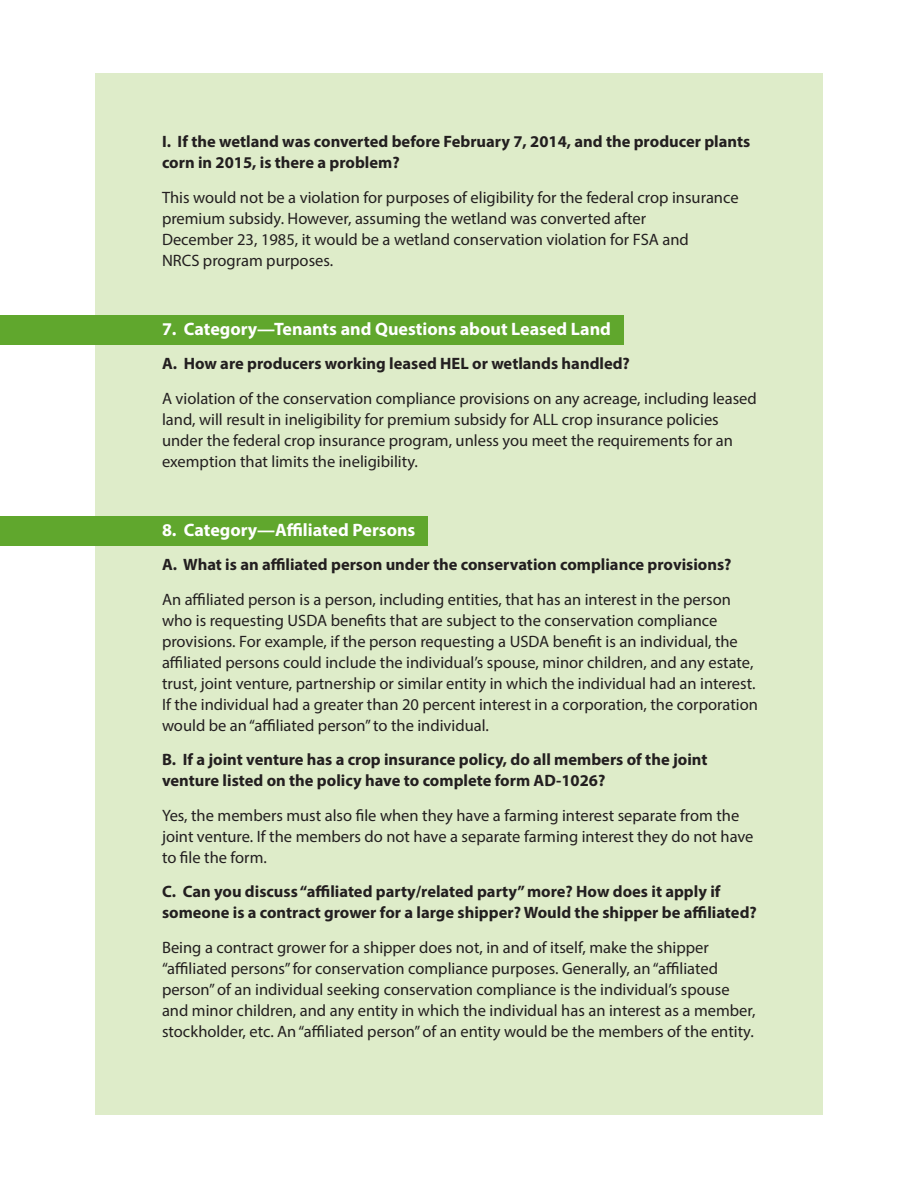
<style>
.page{position:relative;width:918px;height:1188px;background:#fff}
.page>*{position:absolute;margin:0;border:0;box-sizing:border-box;transform-origin:0 0}
.Big_Header{font:700 18px "Myriad Pro";color:#fff}
.Response{font:16.5px/21px "Myriad Pro";color:#231f20}
.t1{font:700 16.5px/21px "Myriad Pro";color:#231f20}
</style>
<div class="page">
<div style="left:95px;top:73px;width:728px;height:1042px;background:#deecc9"></div>
<div style="left:0;top:315px;width:623px;height:30px;background:#60a72d"></div>
<div style="left:0;top:516px;width:428px;height:29px;background:#60a72d"></div>
<p class="t1" style="left:162px;top:131px;width:590px">I. If the wetland was converted before February 7, 2014, and the producer plants corn in 2015, is there a problem?</p>
<p class="Response" style="left:162px;top:187px;width:578px">This would not be a violation for purposes of eligibility for the federal crop insurance premium subsidy. However, assuming the wetland was converted after<br>December 23, 1985, it would be a wetland conservation violation for FSA and<br>NRCS program purposes.</p>
<p class="Big_Header" style="left:162px;top:317px;width:451px">7. Category—Tenants and Questions about Leased Land</p>
<p class="t1" style="left:162px;top:353px;width:469px">A. How are producers working leased HEL or wetlands handled?</p>
<p class="Response" style="left:162px;top:388px;width:596px">A violation of the conservation compliance provisions on any acreage, including leased land, will result in ineligibility for premium subsidy for ALL crop insurance policies under the federal crop insurance program, unless you meet the requirements for an exemption that limits the ineligibility.</p>
<p class="Big_Header" style="left:162px;top:518px;width:255px">8. Category—Affiliated Persons</p>
<p class="t1" style="left:162px;top:554px;width:571px">A. What is an affiliated person under the conservation compliance provisions?</p>
<p class="Response" style="left:162px;top:589px;width:597px">An affiliated person is a person, including entities, that has an interest in the person who is requesting USDA benefits that are subject to the conservation compliance provisions. For example, if the person requesting a USDA benefit is an individual, the affiliated persons could include the individual’s spouse, minor children, and any estate, trust, joint venture, partnership or similar entity in which the individual had an interest.<br>If the individual had a greater than 20 percent interest in a corporation, the corporation would be an “affiliated person” to the individual.</p>
<p class="t1" style="left:162px;top:749px;width:547px">B. If a joint venture has a crop insurance policy, do all members of the joint venture listed on the policy have to complete form AD-1026?</p>
<p class="Response" style="left:162px;top:805px;width:593px">Yes, the members must also file when they have a farming interest separate from the joint venture. If the members do not have a separate farming interest they do not have to file the form.</p>
<p class="t1" style="left:162px;top:881px;width:596px">C. Can you discuss “affiliated party/related party” more? How does it apply if someone is a contract grower for a large shipper? Would the shipper be affiliated?</p>
<p class="Response" style="left:162px;top:937px;width:595px">Being a contract grower for a shipper does not, in and of itself, make the shipper “affiliated persons” for conservation compliance purposes. Generally, an “affiliated person” of an individual seeking conservation compliance is the individual’s spouse and minor children, and any entity in which the individual has an interest as a member, stockholder, etc. An “affiliated person” of an entity would be the members of the entity.</p>
</div>
